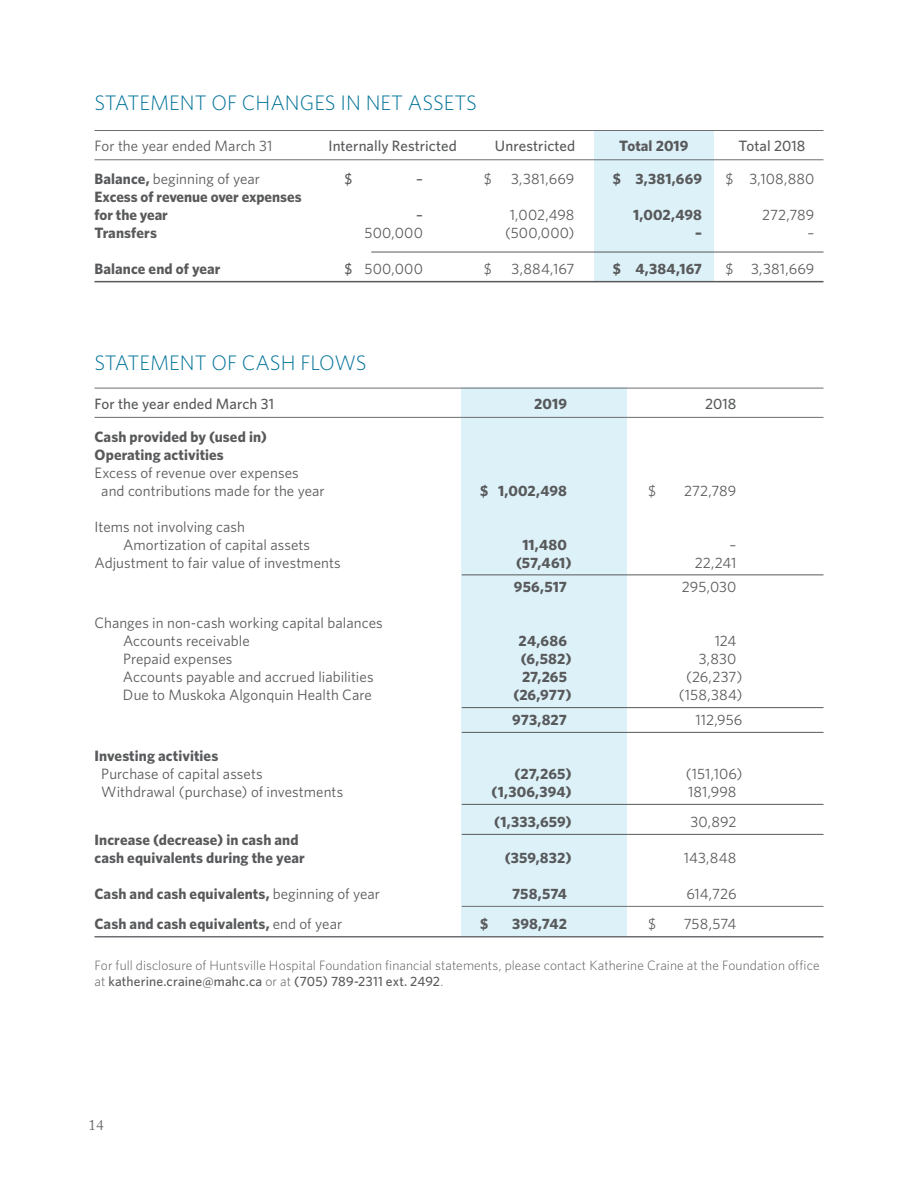
<style>
.page{position:relative;width:918px;height:1188px;background:#fff}
.page>*{position:absolute;margin:0;border:0;box-sizing:border-box;transform-origin:0 0}
.t1{font:300 21px "Whitney";color:#007298}
.t2{font:15px/18px "Whitney";letter-spacing:.005em;color:#58595b}
.t3{font:700 15px/18px "Whitney";letter-spacing:.005em;color:#58595b}
.t4{font:500 15px "Whitney";letter-spacing:.005em;color:#58595b}
.t5{font:15px "Adobe Caslon Pro";color:#6d6e71}
.t6{font:300 13.5px/16.2px "Whitney";letter-spacing:.005em;color:#58595b}
.s1{font-weight:700}
.s2{font-weight:500}
.s3{font-weight:400}
</style>
<div class="page">
<hr style="left:917px;top:0;width:1px;height:1188px;background:#007298">
<div style="left:461px;top:387px;width:166px;height:549px;background:#dcf1f8"></div>
<hr style="left:94px;top:388px;width:730px;height:1px;background:#6d6e71">
<hr style="left:94px;top:417px;width:730px;height:1px;background:#6d6e71">
<hr style="left:462px;top:574px;width:361px;height:1px;background:#58595b">
<hr style="left:462px;top:707px;width:361px;height:1px;background:#58595b">
<hr style="left:462px;top:732px;width:361px;height:1px;background:#58595b">
<hr style="left:462px;top:804px;width:361px;height:1px;background:#58595b">
<hr style="left:462px;top:834px;width:361px;height:1px;background:#58595b">
<hr style="left:462px;top:906px;width:361px;height:1px;background:#6d6e71">
<hr style="left:94px;top:936px;width:730px;height:1px;background:#6d6e71">
<div style="left:594px;top:130px;width:119px;height:152px;background:#dcf1f8"></div>
<hr style="left:94px;top:130px;width:730px;height:1px;background:#6d6e71">
<hr style="left:94px;top:159px;width:730px;height:1px;background:#6d6e71">
<hr style="left:371px;top:252px;width:453px;height:1px;background:#58595b">
<hr style="left:94px;top:281px;width:730px;height:1px;background:#58595b">
<h1 class="t1" style="left:94px;top:90px;width:384px">STATEMENT OF CHANGES IN NET ASSETS</h1>
<p class="t2" style="left:94px;top:137px;width:179px">For the year ended March 31</p>
<p class="t4" style="left:328px;top:137px;width:130px">Internally Restricted</p>
<p class="t4" style="left:495px;top:137px;width:82px">Unrestricted</p>
<p class="t3" style="left:619px;top:136px;width:71px">Total 2019</p>
<p class="t4" style="left:739px;top:137px;width:68px">Total 2018</p>
<p class="t2" style="left:94px;top:170px;width:167px"><span class="s1">Balance,</span> beginning of year</p>
<p class="t4" style="left:345px;top:170px;width:9px">$</p>
<p class="t4" style="left:416px;top:170px;width:8px">–</p>
<p class="t2" style="left:484px;top:170px;width:10px">$</p>
<p class="t2" style="left:511px;top:170px;width:65px">3,381,669</p>
<p class="t3" style="left:613px;top:169px;width:91px">$ 3,381,669</p>
<p class="t2" style="left:725px;top:170px;width:91px">$ 3,108,880</p>
<p class="t3" style="left:94px;top:187px;width:209px">Excess of revenue over expenses for the year</p>
<p class="t4" style="left:416px;top:206px;width:8px">–</p>
<p class="t2" style="left:510px;top:206px;width:66px">1,002,498</p>
<p class="t3" style="left:633px;top:205px;width:70px">1,002,498</p>
<p class="t2" style="left:762px;top:206px;width:54px">272,789</p>
<p class="t3" style="left:94px;top:223px;width:64px">Transfers</p>
<p class="t2" style="left:365px;top:224px;width:60px">500,000</p>
<p class="t2" style="left:505px;top:224px;width:71px">(500,000)</p>
<p class="t3" style="left:695px;top:223px;width:8px">–</p>
<p class="t2" style="left:808px;top:224px;width:8px">–</p>
<p class="t3" style="left:94px;top:259px;width:128px">Balance end of year</p>
<p class="t2" style="left:345px;top:260px;width:80px"><span class="s2">$</span> 500,000</p>
<p class="t2" style="left:484px;top:260px;width:10px">$</p>
<p class="t2" style="left:512px;top:260px;width:64px">3,884,167</p>
<p class="t3" style="left:613px;top:259px;width:91px">$ 4,384,167</p>
<p class="t2" style="left:725px;top:260px;width:91px">$ 3,381,669</p>
<h1 class="t1" style="left:94px;top:351px;width:274px">STATEMENT OF CASH FLOWS</h1>
<p class="t4" style="left:94px;top:394px;width:181px">For the year ended March 31</p>
<p class="t3" style="left:534px;top:394px;width:34px">2019</p>
<p class="t4" style="left:705px;top:394px;width:33px">2018</p>
<p class="t3" style="left:94px;top:427px;width:174px">Cash provided by (used in)<br>Operating activities</p>
<p class="t2" style="left:101px;top:463px;width:225px;text-indent:-7px">Excess of revenue over expenses and contributions made for the year</p>
<p class="t3" style="left:480px;top:481px;width:88px">$ 1,002,498</p>
<p class="t2" style="left:648px;top:481px;width:10px">$</p>
<p class="t2" style="left:684px;top:481px;width:54px">272,789</p>
<p class="t2" style="left:123px;top:517px;width:189px;text-indent:-28px">Items not involving cash<br>Amortization of capital assets</p>
<p class="t3" style="left:522px;top:535px;width:46px">11,480</p>
<p class="t2" style="left:730px;top:535px;width:8px">–</p>
<p class="t2" style="left:94px;top:553px;width:248px">Adjustment to fair value of investments</p>
<p class="t3" style="left:516px;top:553px;width:57px">(57,461)</p>
<p class="t2" style="left:695px;top:553px;width:43px">22,241</p>
<p class="t3" style="left:514px;top:578px;width:55px">956,517</p>
<p class="t2" style="left:682px;top:578px;width:56px">295,030</p>
<p class="t2" style="left:123px;top:614px;width:261px;text-indent:-28px">Changes in non-cash working capital balances<br>Accounts receivable</p>
<p class="t3" style="left:519px;top:632px;width:50px">24,686</p>
<p class="t2" style="left:715px;top:632px;width:23px">124</p>
<p class="t2" style="left:123px;top:650px;width:111px">Prepaid expenses</p>
<p class="t3" style="left:521px;top:650px;width:52px">(6,582)</p>
<p class="t2" style="left:699px;top:650px;width:39px">3,830</p>
<p class="t2" style="left:123px;top:668px;width:252px">Accounts payable and accrued liabilities</p>
<p class="t3" style="left:522px;top:668px;width:46px">27,265</p>
<p class="t2" style="left:686px;top:668px;width:58px">(26,237)</p>
<p class="t2" style="left:123px;top:686px;width:250px">Due to Muskoka Algonquin Health Care</p>
<p class="t3" style="left:513px;top:686px;width:60px">(26,977)</p>
<p class="t2" style="left:679px;top:686px;width:65px">(158,384)</p>
<p class="t3" style="left:512px;top:711px;width:56px">973,827</p>
<p class="t2" style="left:696px;top:711px;width:48px">112,956</p>
<p class="t3" style="left:94px;top:747px;width:125px">Investing activities</p>
<p class="t2" style="left:101px;top:765px;width:163px">Purchase of capital assets</p>
<p class="t3" style="left:514px;top:765px;width:59px">(27,265)</p>
<p class="t2" style="left:686px;top:765px;width:58px">(151,106)</p>
<p class="t2" style="left:101px;top:783px;width:244px">Withdrawal (purchase) of investments</p>
<p class="t3" style="left:491px;top:783px;width:82px">(1,306,394)</p>
<p class="t2" style="left:688px;top:783px;width:50px">181,998</p>
<p class="t3" style="left:494px;top:813px;width:79px">(1,333,659)</p>
<p class="t2" style="left:691px;top:813px;width:47px">30,892</p>
<p class="t3" style="left:95px;top:831px;width:212px">Increase (decrease) in cash and cash equivalents during the year</p>
<p class="t3" style="left:505px;top:849px;width:68px">(359,832)</p>
<p class="t2" style="left:684px;top:849px;width:54px">143,848</p>
<p class="t3" style="left:95px;top:885px;width:287px">Cash and cash equivalents, <span class="s3">beginning of year</span></p>
<p class="t3" style="left:512px;top:885px;width:56px">758,574</p>
<p class="t2" style="left:686px;top:885px;width:52px">614,726</p>
<p class="t3" style="left:95px;top:915px;width:249px">Cash and cash equivalents, <span class="s3">end of year</span></p>
<p class="t3" style="left:480px;top:915px;width:10px">$</p>
<p class="t3" style="left:512px;top:915px;width:56px">398,742</p>
<p class="t2" style="left:648px;top:915px;width:10px">$</p>
<p class="t2" style="left:684px;top:915px;width:54px">758,574</p>
<p class="t6" style="left:94px;top:957px;width:727px">For full disclosure of Huntsville Hospital Foundation financial statements, please contact Katherine Craine at the Foundation office at <span class="s2">katherine.craine@mahc.ca</span> or at <span class="s2">(705) 789-2311 ext. 2492</span>.</p>
<p class="t5" style="left:89px;top:1116px;width:16px">14</p>
</div>
